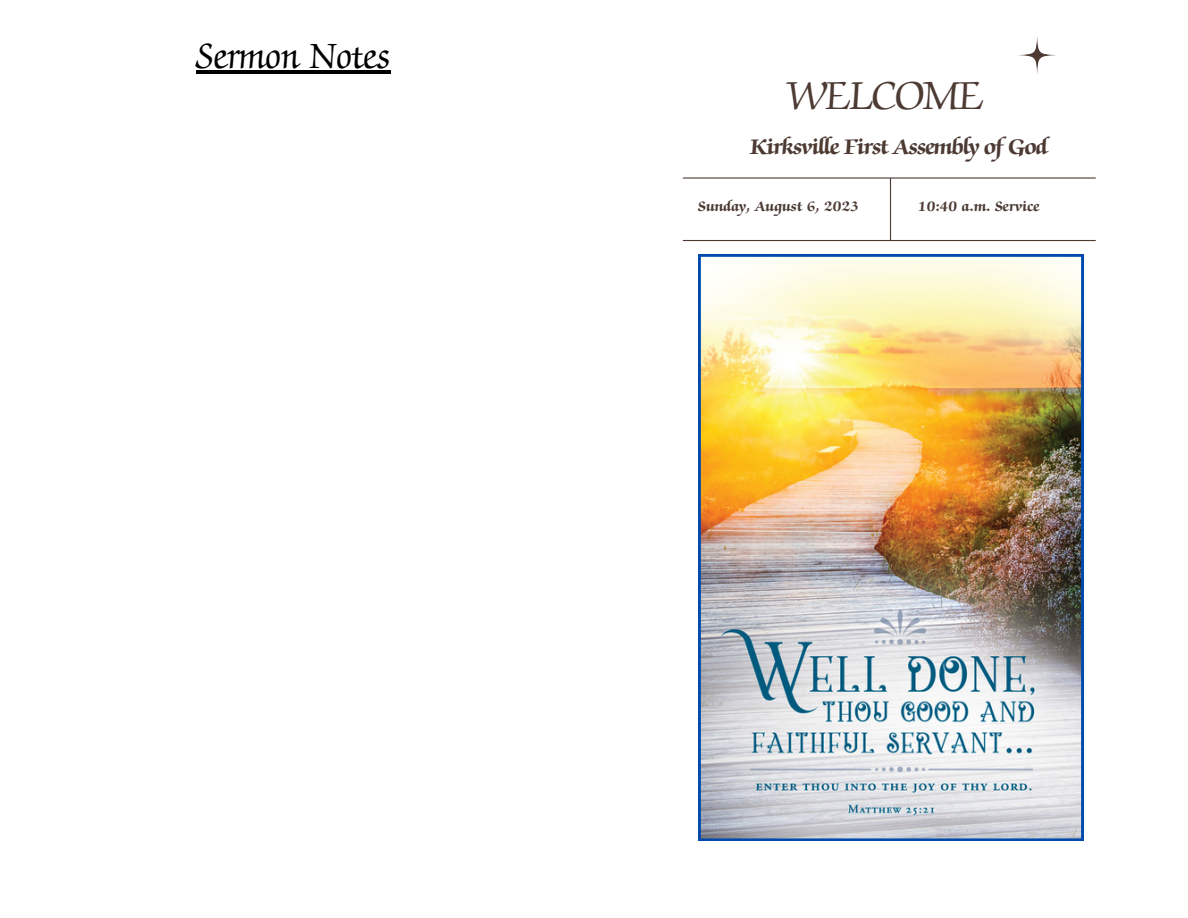
<style>
.page{position:relative;width:1188px;height:918px;background:#fff}
.page>*{position:absolute;margin:0;border:0;box-sizing:border-box;transform-origin:0 0}
.t1{font:45px "Zapf Chancery Pro";letter-spacing:-.04em;color:#4c3a33}
.t2{font:40.5px "Zapf Chancery Pro";color:#000}
.t3{font:700 24.3px "Zapf Chancery Pro";letter-spacing:-.04em;color:#4c3a33}
.t4{font:700 15.75px "Zapf Chancery Pro";color:#4c3a33}
</style>
<div class="page">
<hr style="left:683px;top:177px;width:413px;height:2px;background:#4c3a33">
<svg style="left:1018px;top:36px;width:38px;height:38px"></svg>
<hr style="left:683px;top:240px;width:413px;height:1px;background:#4c3a33">
<hr style="left:890px;top:178px;width:1px;height:63px;background:#4c3a33">
<img style="left:699px;top:255px;width:384px;height:586px">
<hr style="left:196px;top:70px;width:194px;height:4px;background:#000">
<p class="t2" style="left:196px;top:39px;width:196px">Sermon Notes</p>
<p class="t1" style="left:787px;top:77px;width:198px">WELCOME</p>
<p class="t3" style="left:750px;top:137px;width:300px">Kirksville First Assembly of God</p>
<p class="t4" style="left:698px;top:200px;width:163px">Sunday, August 6, 2023</p>
<p class="t4" style="left:918px;top:200px;width:123px">10:40 a.m. Service</p>
</div>
